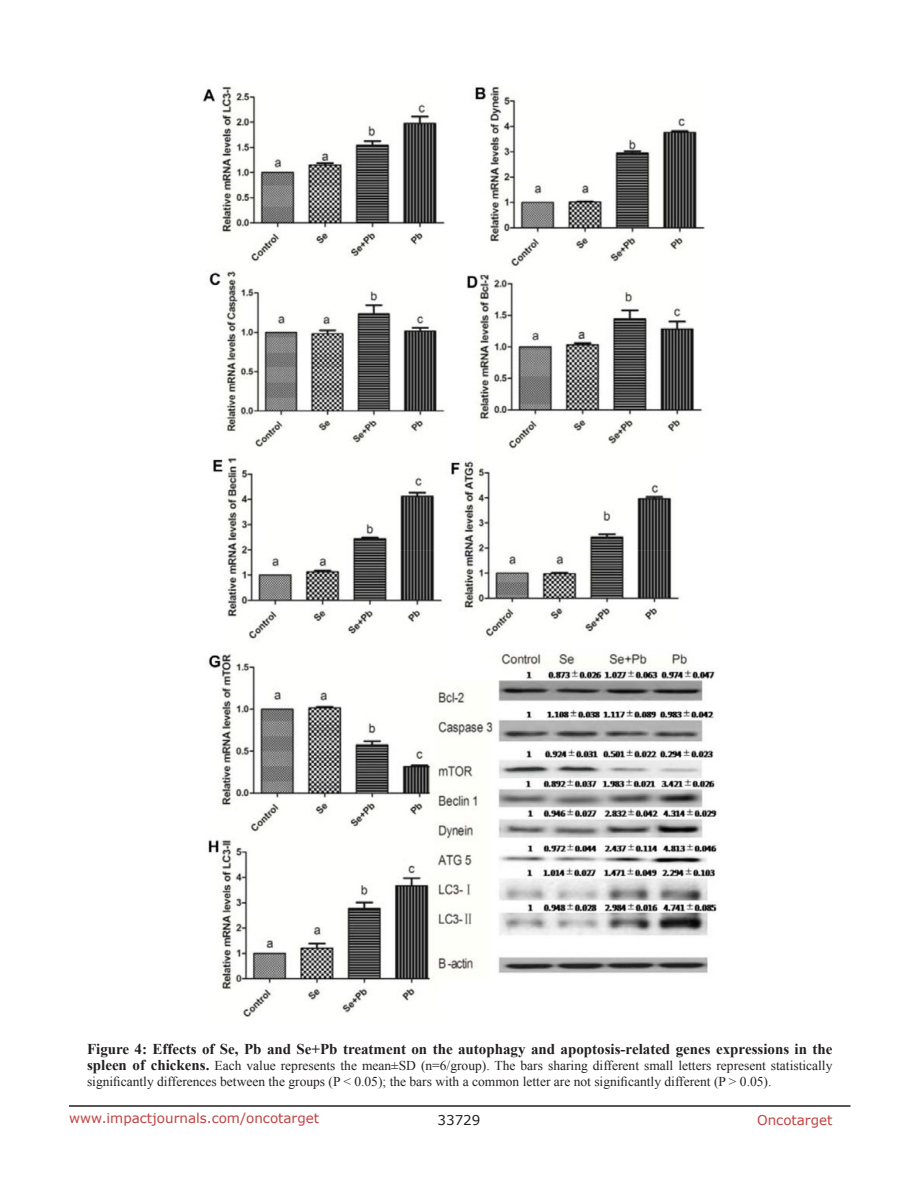
<style>
.page{position:relative;width:918px;height:1188px;background:#fff}
.page>*{position:absolute;margin:0;border:0;box-sizing:border-box;transform-origin:0 0}
.figuretext{font:700 15px "Times New Roman";color:#231f20}
.figuretext-2{font:13.5px/16.2px "Times New Roman";color:#231f20}
.t1{font:13.5px "Verdana";color:#c24141}
.t2{font:13.5px "Verdana";color:#231f20}
.s1{font-weight:700;font-size:15px}
</style>
<div class="page">
<hr style="left:69px;top:1105px;width:781px;height:2px;background:#231f20">
<img style="left:202px;top:86px;width:516px;height:932px">
<p class="figuretext" style="left:87px;top:1039px;width:747px">Figure 4: Effects of Se, Pb and Se+Pb treatment on the autophagy and apoptosis-related genes expressions in the</p>
<p class="figuretext-2" style="left:87px;top:1057px;width:747px"><span class="s1">spleen of chickens.</span> Each value represents the mean±SD (n=6/group). The bars sharing different small letters represent statistically significantly differences between the groups (P &lt; 0.05); the bars with a common letter are not significantly different (P &gt; 0.05).</p>
<p class="t1" style="left:69px;top:1109px;width:252px">www.impactjournals.com/oncotarget</p>
<p class="t2" style="left:438px;top:1111px;width:44px">33729</p>
<p class="t1" style="left:757px;top:1111px;width:77px">Oncotarget</p>
</div>
